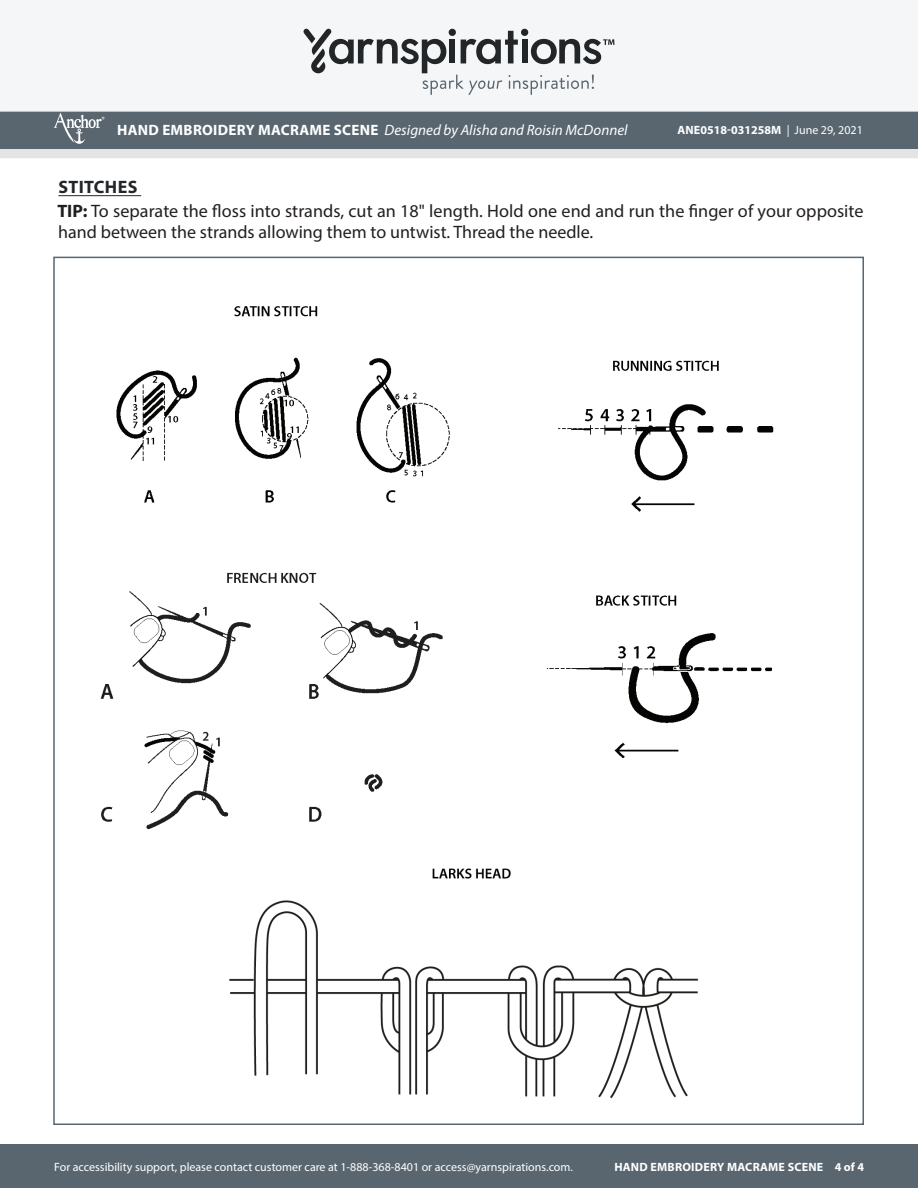
<style>
.page{position:relative;width:918px;height:1188px;background:#fff}
.page>*{position:absolute;margin:0;border:0;box-sizing:border-box;transform-origin:0 0}
.Body_-__With_auto_st{font:18px/21px "Myriad Pro";color:#231f20}
.Body_-_HEADERS_-_Und{font:700 18px "Myriad Pro";letter-spacing:.02em;color:#222628}
.t1{font:italic 15px "Myriad Pro";color:#fff}
.t2{font:12px "Myriad Pro";color:#fff}
.t3{font:700 12px "Myriad Pro";letter-spacing:.02em;color:#fff}
.t4{font:700 12px "Myriad Pro";color:#fff}
.t5{font:500 6px "Avenir Next LT Pro";color:#fff}
.s1{font-weight:700;font-style:normal}
.s2{font-weight:400}
.s3{font-weight:700}
</style>
<div class="page">
<div style="left:0;top:1145px;width:918px;height:43px;background:#596670"></div>
<div style="left:0;top:148px;width:918px;height:10px;background:#e4e4e4"></div>
<div style="left:0;top:111px;width:918px;height:38px;background:#596670"></div>
<div style="left:0;top:0;width:918px;height:112px;background:#f4f6f7;border:2px solid #f4f6f7"></div>
<svg style="left:303px;top:29px;width:311px;height:66px"></svg>
<svg style="left:54px;top:113px;width:48px;height:31px"></svg>
<img style="left:229px;top:868px;width:470px;height:231px">
<img style="left:548px;top:595px;width:224px;height:163px">
<img style="left:100px;top:572px;width:343px;height:258px">
<img style="left:116px;top:306px;width:334px;height:197px">
<hr style="left:58px;top:195px;width:83px;height:1px;background:#222628">
<img style="left:558px;top:360px;width:216px;height:152px">
<p class="t5" style="left:101px;top:116px;width:5px">®</p>
<p class="t1" style="left:117px;top:121px;width:512px"><span class="s1">HAND EMBROIDERY MACRAME SCENE</span> Designed by Alisha and Roisin McDonnel</p>
<p class="t4" style="left:677px;top:123px;width:187px">ANE0518-031258M <span class="s2">| June 29, 2021</span></p>
<p class="Body_-_HEADERS_-_Und" style="left:58px;top:175px;width:81px">STITCHES</p>
<p class="Body_-__With_auto_st" style="left:57px;top:200px;width:808px"><span class="s3">TIP:</span> To separate the floss into strands, cut an 18" length. Hold one end and run the finger of your opposite hand between the strands allowing them to untwist. Thread the needle.</p>
<p class="t2" style="left:54px;top:1159px;width:520px">For accessibility support, please contact customer care at 1-888-368-8401 or access@yarnspirations.com.</p>
<p class="t3" style="left:614px;top:1159px;width:251px">HAND EMBROIDERY MACRAME SCENE 4 of 4</p>
</div>
